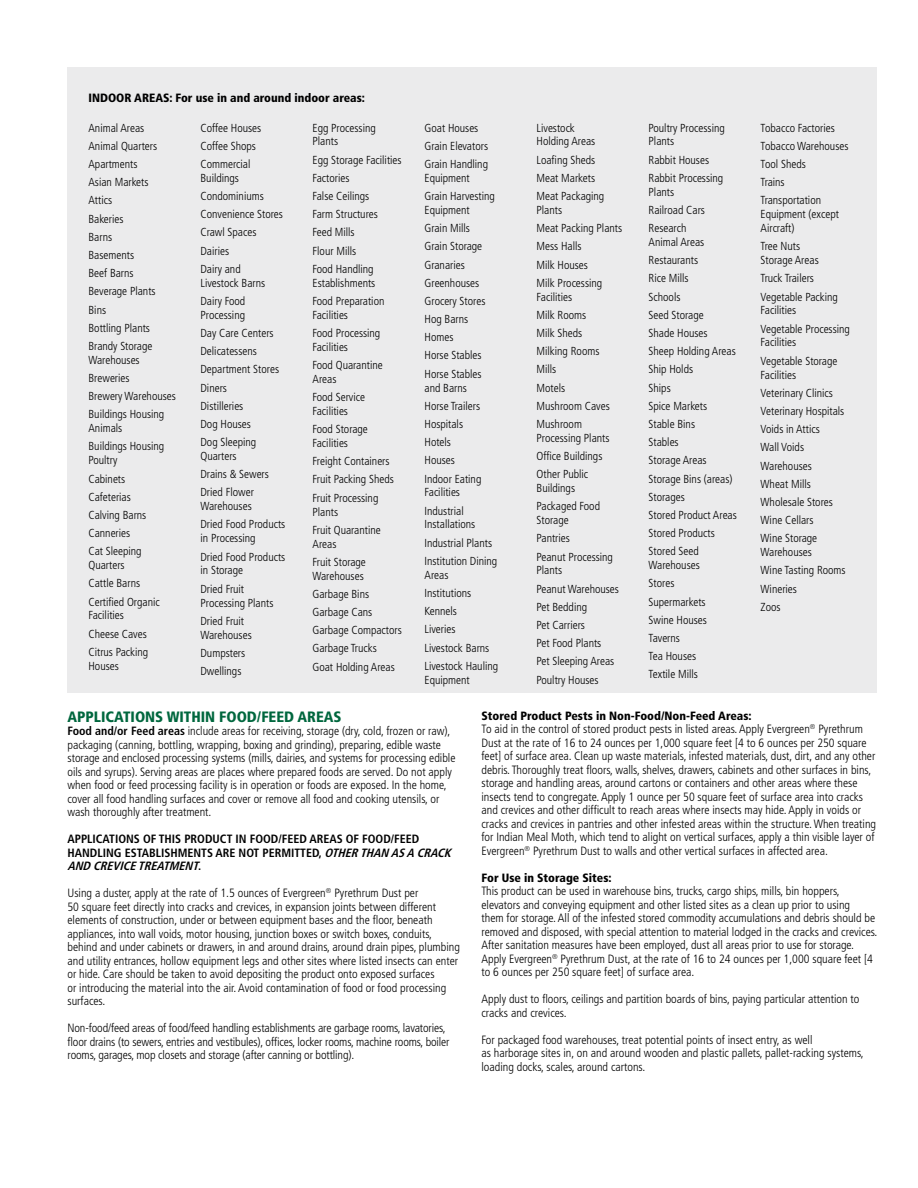
<style>
.page{position:relative;width:918px;height:1188px;background:#fff}
.page>*{position:absolute;margin:0;border:0;box-sizing:border-box;transform-origin:0 0}
.t1{font:900 condensed 15px "Frutiger";color:#00673e}
.t2{font:300 condensed 12px/13.5px "Frutiger";color:#000}
.t3{font:700 condensed 12px/13.5px "Frutiger";color:#000}
.t4{font:900 condensed 12px "Frutiger";color:#000}
.t5{font:300 condensed 11.7px/18.1px "Frutiger";color:#000}
.s1{font-weight:700}
.s2{font-style:italic}
.s3{font-weight:900}
</style>
<div class="page">
<div style="left:68px;top:68px;width:810px;height:625px;background:#ebebec"></div>
<p class="t4" style="left:88px;top:91px;width:278px">INDOOR AREAS: For use in and around indoor areas:</p>
<p class="t5" style="left:88px;top:119px;width:70px">Animal Areas<br>Animal Quarters<br>Apartments<br>Asian Markets<br>Attics<br>Bakeries<br>Barns<br>Basements<br>Beef Barns<br>Beverage Plants<br>Bins<br>Bottling Plants<br>Brandy Storage</p>
<p class="t5" style="left:88px;top:351px;width:89px">Warehouses<br>Breweries<br>Brewery Warehouses<br>Buildings Housing</p>
<p class="t5" style="left:88px;top:419px;width:77px">Animals<br>Buildings Housing</p>
<p class="t5" style="left:88px;top:451px;width:59px">Poultry<br>Cabinets<br>Cafeterias<br>Calving Barns<br>Canneries<br>Cat Sleeping</p>
<p class="t5" style="left:88px;top:556px;width:73px">Quarters<br>Cattle Barns<br>Certified Organic</p>
<p class="t5" style="left:88px;top:607px;width:61px">Facilities<br>Cheese Caves<br>Citrus Packing</p>
<p class="t5" style="left:88px;top:657px;width:32px">Houses</p>
<p class="t5" style="left:201px;top:119px;width:62px">Coffee Houses<br>Coffee Shops<br>Commercial</p>
<p class="t5" style="left:201px;top:169px;width:84px">Buildings<br>Condominiums<br>Convenience Stores<br>Crawl Spaces<br>Dairies<br>Dairy and</p>
<p class="t5" style="left:201px;top:274px;width:66px">Livestock Barns<br>Dairy Food</p>
<p class="t5" style="left:201px;top:306px;width:80px">Processing<br>Day Care Centers<br>Delicatessens<br>Department Stores<br>Diners<br>Distilleries<br>Dog Houses<br>Dog Sleeping</p>
<p class="t5" style="left:201px;top:447px;width:70px">Quarters<br>Drains &amp; Sewers<br>Dried Flower</p>
<p class="t5" style="left:201px;top:497px;width:86px">Warehouses<br>Dried Food Products</p>
<p class="t5" style="left:201px;top:529px;width:86px">in Processing<br>Dried Food Products</p>
<p class="t5" style="left:201px;top:561px;width:45px">in Storage<br>Dried Fruit</p>
<p class="t5" style="left:201px;top:594px;width:74px">Processing Plants<br>Dried Fruit</p>
<p class="t5" style="left:201px;top:626px;width:53px">Warehouses<br>Dumpsters<br>Dwellings</p>
<p class="t5" style="left:313px;top:121px;width:65px;line-height:14px">Egg Processing<br>Plants</p>
<p class="t5" style="left:313px;top:151px;width:91px">Egg Storage Facilities<br>Factories<br>False Ceilings<br>Farm Structures<br>Feed Mills<br>Flour Mills<br>Food Handling</p>
<p class="t5" style="left:313px;top:274px;width:73px">Establishments<br>Food Preparation</p>
<p class="t5" style="left:313px;top:306px;width:69px">Facilities<br>Food Processing</p>
<p class="t5" style="left:313px;top:338px;width:72px">Facilities<br>Food Quarantine</p>
<p class="t5" style="left:313px;top:370px;width:54px">Areas<br>Food Service</p>
<p class="t5" style="left:313px;top:402px;width:57px">Facilities<br>Food Storage</p>
<p class="t5" style="left:313px;top:434px;width:83px">Facilities<br>Freight Containers<br>Fruit Packing Sheds<br>Fruit Processing</p>
<p class="t5" style="left:313px;top:503px;width:70px">Plants<br>Fruit Quarantine</p>
<p class="t5" style="left:313px;top:535px;width:55px">Areas<br>Fruit Storage</p>
<p class="t5" style="left:313px;top:567px;width:91px">Warehouses<br>Garbage Bins<br>Garbage Cans<br>Garbage Compactors<br>Garbage Trucks<br>Goat Holding Areas</p>
<p class="t5" style="left:425px;top:119px;width:65px">Goat Houses<br>Grain Elevators<br>Grain Handling</p>
<p class="t5" style="left:425px;top:169px;width:72px">Equipment<br>Grain Harvesting</p>
<p class="t5" style="left:425px;top:201px;width:62px">Equipment<br>Grain Mills<br>Grain Storage<br>Granaries<br>Greenhouses<br>Grocery Stores<br>Hog Barns<br>Homes<br>Horse Stables<br>Horse Stables</p>
<p class="t5" style="left:425px;top:379px;width:58px">and Barns<br>Horse Trailers<br>Hospitals<br>Hotels<br>Houses<br>Indoor Eating</p>
<p class="t5" style="left:425px;top:483px;width:41px">Facilities<br>Industrial</p>
<p class="t5" style="left:425px;top:516px;width:74px">Installations<br>Industrial Plants<br>Institution Dining</p>
<p class="t5" style="left:425px;top:566px;width:75px">Areas<br>Institutions<br>Kennels<br>Liveries<br>Livestock Barns<br>Livestock Hauling</p>
<p class="t5" style="left:425px;top:671px;width:47px">Equipment</p>
<p class="t5" style="left:537px;top:121px;width:60px;line-height:14px">Livestock<br>Holding Areas</p>
<p class="t5" style="left:537px;top:151px;width:69px">Loafing Sheds<br>Meat Markets<br>Meat Packaging</p>
<p class="t5" style="left:537px;top:201px;width:87px">Plants<br>Meat Packing Plants<br>Mess Halls<br>Milk Houses<br>Milk Processing</p>
<p class="t5" style="left:537px;top:288px;width:75px">Facilities<br>Milk Rooms<br>Milk Sheds<br>Milking Rooms<br>Mills<br>Motels<br>Mushroom Caves<br>Mushroom</p>
<p class="t5" style="left:537px;top:429px;width:74px">Processing Plants<br>Office Buildings<br>Other Public</p>
<p class="t5" style="left:537px;top:479px;width:65px">Buildings<br>Packaged Food</p>
<p class="t5" style="left:537px;top:511px;width:78px">Storage<br>Pantries<br>Peanut Processing</p>
<p class="t5" style="left:537px;top:561px;width:84px">Plants<br>Peanut Warehouses<br>Pet Bedding<br>Pet Carriers<br>Pet Food Plants<br>Pet Sleeping Areas<br>Poultry Houses</p>
<p class="t5" style="left:649px;top:121px;width:78px;line-height:14px">Poultry Processing<br>Plants</p>
<p class="t5" style="left:649px;top:151px;width:76px">Rabbit Houses<br>Rabbit Processing</p>
<p class="t5" style="left:649px;top:183px;width:58px">Plants<br>Railroad Cars<br>Research</p>
<p class="t5" style="left:649px;top:233px;width:90px">Animal Areas<br>Restaurants<br>Rice Mills<br>Schools<br>Seed Storage<br>Shade Houses<br>Sheep Holding Areas<br>Ship Holds<br>Ships<br>Spice Markets<br>Stable Bins<br>Stables<br>Storage Areas<br>Storage Bins (areas)<br>Storages<br>Stored Product Areas<br>Stored Products<br>Stored Seed</p>
<p class="t5" style="left:649px;top:556px;width:60px">Warehouses<br>Stores<br>Supermarkets<br>Swine Houses<br>Taverns<br>Tea Houses<br>Textile Mills</p>
<p class="t5" style="left:761px;top:119px;width:89px">Tobacco Factories<br>Tobacco Warehouses<br>Tool Sheds<br>Trains<br>Transportation</p>
<p class="t5" style="left:761px;top:207px;width:80px;line-height:14px">Equipment (except<br>Aircraft)</p>
<p class="t5" style="left:761px;top:239px;width:60px;line-height:14px">Tree Nuts<br>Storage Areas</p>
<p class="t5" style="left:761px;top:269px;width:79px">Truck Trailers<br>Vegetable Packing</p>
<p class="t5" style="left:761px;top:301px;width:91px">Facilities<br>Vegetable Processing</p>
<p class="t5" style="left:761px;top:334px;width:78px">Facilities<br>Vegetable Storage</p>
<p class="t5" style="left:761px;top:366px;width:85px">Facilities<br>Veterinary Clinics<br>Veterinary Hospitals<br>Voids in Attics<br>Wall Voids<br>Warehouses<br>Wheat Mills<br>Wholesale Stores<br>Wine Cellars<br>Wine Storage</p>
<p class="t5" style="left:761px;top:543px;width:87px">Warehouses<br>Wine Tasting Rooms<br>Wineries<br>Zoos</p>
<p class="t1" style="left:68px;top:708px;width:276px">APPLICATIONS WITHIN FOOD/FEED AREAS</p>
<p class="t2" style="left:68px;top:725px;width:390px"><span class="s1">Food and/or Feed areas</span> include areas for receiving, storage (dry, cold, frozen or raw), packaging (canning, bottling, wrapping, boxing and grinding), preparing, edible waste storage and enclosed processing systems (mills, dairies, and systems for processing edible oils and syrups). Serving areas are places where prepared foods are served. Do not apply when food or feed processing facility is in operation or foods are exposed. In the home, cover all food handling surfaces and cover or remove all food and cooking utensils, or wash thoroughly after treatment.</p>
<p class="t3" style="left:67px;top:832px;width:389px">APPLICATIONS OF THIS PRODUCT IN FOOD/FEED AREAS OF FOOD/FEED<br>HANDLING ESTABLISHMENTS ARE NOT PERMITTED, <span class="s2">OTHERTHAN ASA CRACK<br>AND CREVICETREATMENT</span>.</p>
<p class="t2" style="left:68px;top:887px;width:394px">Using a duster, apply at the rate of 1.5 ounces of Evergreen<sup>®</sup> Pyrethrum Dust per<br>50 square feet directly into cracks and crevices, in expansion joints between different elements of construction, under or between equipment bases and the floor, beneath appliances, into wall voids, motor housing, junction boxes or switch boxes, conduits, behind and under cabinets or drawers, in and around drains, around drain pipes, plumbing and utility entrances, hollow equipment legs and other sites where listed insects can enter or hide. Care should be taken to avoid depositing the product onto exposed surfaces<br>or introducing the material into the air. Avoid contamination of food or food processing surfaces.</p>
<p class="t2" style="left:68px;top:1022px;width:384px">Non-food/feed areas of food/feed handling establishments are garbage rooms, lavatories, floor drains (to sewers, entries and vestibules), offices, locker rooms, machine rooms, boiler rooms, garages, mop closets and storage (after canning or bottling).</p>
<p class="t2" style="left:482px;top:709px;width:396px"><span class="s3">Stored Product Pests in Non-Food/Non-Feed Areas:<br></span>To aid in the control of stored product pests in listed areas. Apply Evergreen<sup>®</sup> Pyrethrum Dust at the rate of 16 to 24 ounces per 1,000 square feet [4 to 6 ounces per 250 square feet] of surface area. Clean up waste materials, infested materials, dust, dirt, and any other debris. Thoroughly treat floors, walls, shelves, drawers, cabinets and other surfaces in bins, storage and handling areas, around cartons or containers and other areas where these insects tend to congregate. Apply 1 ounce per 50 square feet of surface area into cracks and crevices and other difficult to reach areas where insects may hide. Apply in voids or cracks and crevices in pantries and other infested areas within the structure. When treating for Indian Meal Moth, which tend to alight on vertical surfaces, apply a thin visible layer of Evergreen<sup>®</sup> Pyrethrum Dust to walls and other vertical surfaces in affected area.</p>
<p class="t4" style="left:482px;top:870px;width:132px">For Use in Storage Sites:</p>
<p class="t2" style="left:482px;top:884px;width:398px">This product can be used in warehouse bins, trucks, cargo ships, mills, bin hoppers, elevators and conveying equipment and other listed sites as a clean up prior to using<br>them for storage. All of the infested stored commodity accumulations and debris should be removed and disposed, with special attention to material lodged in the cracks and crevices.<br>After sanitation measures have been employed, dust all areas prior to use for storage.<br>Apply Evergreen<sup>®</sup> Pyrethrum Dust, at the rate of 16 to 24 ounces per 1,000 square feet [4 to 6 ounces per 250 square feet] of surface area.</p>
<p class="t2" style="left:482px;top:992px;width:380px">Apply dust to floors, ceilings and partition boards of bins, paying particular attention to cracks and crevices.</p>
<p class="t2" style="left:482px;top:1033px;width:384px">For packaged food warehouses, treat potential points of insect entry, as well<br>as harborage sites in, on and around wooden and plastic pallets, pallet-racking systems, loading docks, scales, around cartons.</p>
</div>
